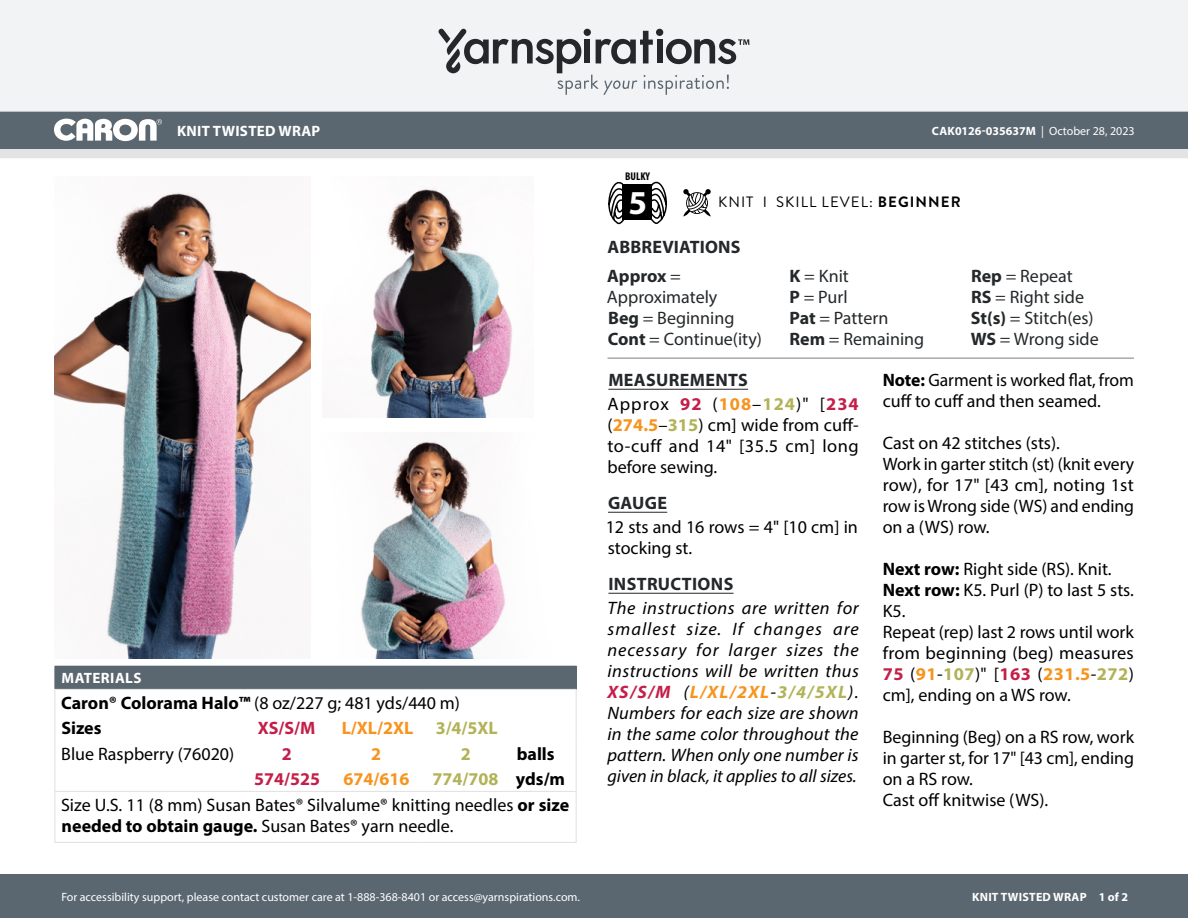
<style>
.page{position:relative;width:1188px;height:918px;background:#fff}
.page>*{position:absolute;margin:0;border:0;box-sizing:border-box;transform-origin:0 0}
.t1{font:700 33.6px "Myriad Pro";color:#fff}
.Body_-__Color_coded_3_sizes{font:18px/21px "Myriad Pro";color:#000;text-align:justify}
.These_Instructions_Are_Written{font:italic 18px/21px "Myriad Pro";color:#000;text-align:justify}
.Abbreviations_-_With_auto_styling{font:18px/21px "Myriad Pro";color:#24282a}
.Materials_-_Needle___Supplies_Info{font:18px/21px "Myriad Pro";color:#000}
.Body_-_HEADERS_-_Underline{font:700 18px "Myriad Pro";letter-spacing:.02em;color:#24282a}
.Materials_-_Brand___Product_Info{font:18px "Myriad Pro";color:#000}
.Body_-_NO_Automatic_styling{font:18px/21px "Myriad Pro";color:#000}
.Material_-__Colors_information{font:18px "Myriad Pro";color:#000}
.Materials_-_Color_and_center_sizes{font:700 18px "Myriad Pro";color:#f7941e}
.Material_-__Colors_information-2{font:700 18px "Myriad Pro";color:#000}
.Materials_-_Color_and_center_sizes-2{font:700 18px "Myriad Pro";color:#b2b258}
.Materials_-_Color_and_center_sizes-3{font:700 18px "Myriad Pro";color:#c31f49}
.Materials_-__Header_in_dark_gray_box{font:700 15px "Myriad Pro";letter-spacing:.02em;color:#fff}
.Type_of_pattern___Skill_Level___XXXXXX{font:15px "Brandon Grotesque";letter-spacing:.07em;color:#000}
.t2{font:12px "Myriad Pro";color:#fff}
.t3{font:700 12px "Myriad Pro";color:#fff}
.t4{font:700 12px "Myriad Pro";letter-spacing:.02em;color:#fff}
.t5{font:700 condensed 11.25px "Myriad Pro";color:#000}
.s1{font-weight:700}
.s2{font-weight:400}
.s3{font-weight:700;color:#c31f49}
.s4{font-weight:700;color:#f7941e}
.s5{font-weight:700;color:#b2b258}
</style>
<div class="page">
<div style="left:0;top:875px;width:1188px;height:43px;background:#5a6670"></div>
<div style="left:0;top:149px;width:1188px;height:9px;background:#e4e3e3"></div>
<div style="left:0;top:111px;width:1188px;height:38px;background:#5a6670"></div>
<div style="left:0;top:0;width:1188px;height:112px;background:#f2f3f4"></div>
<svg style="left:438px;top:29px;width:311px;height:66px"></svg>
<svg style="left:683px;top:189px;width:28px;height:28px"></svg>
<svg style="left:608px;top:181px;width:18px;height:43px"></svg>
<svg style="left:649px;top:181px;width:18px;height:43px"></svg>
<div style="left:622px;top:185px;width:30px;height:35px;background:#000"></div>
<svg style="left:54px;top:119px;width:108px;height:22px"></svg>
<img style="left:370px;top:188px;width:142px;height:229px">
<img style="left:361px;top:440px;width:144px;height:218px">
<div style="left:55px;top:666px;width:521px;height:23px;background:#5a6670"></div>
<hr style="left:510px;top:666px;width:67px;height:1px;background:#5a6670">
<hr style="left:54px;top:689px;width:189px;height:1px;background:#e4e3e3">
<hr style="left:243px;top:689px;width:88px;height:1px;background:#e4e3e3">
<hr style="left:331px;top:689px;width:91px;height:1px;background:#e4e3e3">
<hr style="left:422px;top:689px;width:88px;height:1px;background:#e4e3e3">
<hr style="left:510px;top:689px;width:67px;height:1px;background:#e4e3e3">
<svg style="left:54px;top:667px;width:2px;height:124px"></svg>
<svg style="left:576px;top:667px;width:1px;height:124px"></svg>
<hr style="left:54px;top:792px;width:1px;height:50px;background:#e4e3e3">
<hr style="left:54px;top:791px;width:189px;height:1px;background:#e4e3e3">
<hr style="left:54px;top:842px;width:189px;height:1px;background:#e4e3e3">
<hr style="left:243px;top:842px;width:88px;height:1px;background:#e4e3e3">
<hr style="left:331px;top:842px;width:91px;height:1px;background:#e4e3e3">
<hr style="left:422px;top:842px;width:88px;height:1px;background:#e4e3e3">
<hr style="left:510px;top:842px;width:67px;height:1px;background:#e4e3e3">
<hr style="left:510px;top:791px;width:67px;height:1px;background:#e4e3e3">
<hr style="left:576px;top:792px;width:1px;height:50px;background:#e4e3e3">
<hr style="left:243px;top:791px;width:88px;height:1px;background:#e4e3e3">
<hr style="left:331px;top:791px;width:91px;height:1px;background:#e4e3e3">
<hr style="left:422px;top:791px;width:88px;height:1px;background:#e4e3e3">
<hr style="left:608px;top:389px;width:140px;height:1px;background:#24282a">
<hr style="left:608px;top:512px;width:59px;height:1px;background:#24282a">
<hr style="left:608px;top:593px;width:126px;height:1px;background:#24282a">
<hr style="left:608px;top:358px;width:526px;height:1px;background:#7d7d7d">
<img style="left:54px;top:191px;width:256px;height:467px">
<p class="Materials_-__Header_in_dark_gray_box" style="left:177px;top:121px;width:145px">KNIT TWISTED WRAP</p>
<p class="Materials_-__Header_in_dark_gray_box" style="left:62px;top:669px;width:81px">MATERIALS</p>
<p class="Materials_-_Brand___Product_Info" style="left:61px;top:692px;width:400px"><span class="s1">Caron® Colorama Halo™</span> (8 oz/227 g; 481 yds/440 m)</p>
<p class="Material_-__Colors_information-2" style="left:61px;top:717px;width:42px">Sizes</p>
<p class="Materials_-_Color_and_center_sizes-3" style="left:258px;top:717px;width:59px">XS/S/M</p>
<p class="Materials_-_Color_and_center_sizes" style="left:342px;top:717px;width:73px">L/XL/2XL</p>
<p class="Materials_-_Color_and_center_sizes-2" style="left:436px;top:717px;width:64px">3/4/5XL</p>
<p class="Material_-__Colors_information" style="left:61px;top:743px;width:174px">Blue Raspberry (76020)</p>
<p class="Materials_-_Color_and_center_sizes-3" style="left:282px;top:742px;width:11px">2</p>
<p class="Materials_-_Color_and_center_sizes" style="left:371px;top:742px;width:11px">2</p>
<p class="Materials_-_Color_and_center_sizes-2" style="left:461px;top:742px;width:11px">2</p>
<p class="Material_-__Colors_information-2" style="left:517px;top:742px;width:39px">balls</p>
<p class="Materials_-_Color_and_center_sizes-3" style="left:254px;top:768px;width:67px">574/525</p>
<p class="Materials_-_Color_and_center_sizes" style="left:344px;top:768px;width:67px">674/616</p>
<p class="Materials_-_Color_and_center_sizes-2" style="left:433px;top:768px;width:67px">774/708</p>
<p class="Material_-__Colors_information-2" style="left:516px;top:768px;width:51px">yds/m</p>
<p class="Materials_-_Needle___Supplies_Info" style="left:61px;top:794px;width:510px">Size U.S. 11 (8 mm) Susan Bates® Silvalume® knitting needles <span class="s1">or size needed to obtain gauge.</span> Susan Bates® yarn needle.</p>
<p class="t2" style="left:61px;top:889px;width:520px">For accessibility support, please contact customer care at 1-888-368-8401 or access@yarnspirations.com.</p>
<p class="t5" style="left:625px;top:169px;width:26px">BULKY</p>
<h1 class="t1" style="left:629px;top:180px;width:20px">5</h1>
<p class="t3" style="left:932px;top:123px;width:204px">CAK0126-035637M <span class="s2">| October 28, 2023</span></p>
<p class="Type_of_pattern___Skill_Level___XXXXXX" style="left:718px;top:192px;width:244px">KNIT I SKILL LEVEL: <span class="s1">BEGINNER</span></p>
<p class="Body_-_HEADERS_-_Underline" style="left:608px;top:235px;width:135px">ABBREVIATIONS</p>
<p class="Abbreviations_-_With_auto_styling" style="left:607px;top:265px;width:112px"><span class="s1">Approx</span> =<br>Approximately</p>
<p class="Abbreviations_-_With_auto_styling" style="left:608px;top:307px;width:128px"><span class="s1">Beg</span> = Beginning</p>
<p class="Abbreviations_-_With_auto_styling" style="left:608px;top:328px;width:156px"><span class="s1">Cont</span> = Continue(ity)</p>
<p class="Abbreviations_-_With_auto_styling" style="left:790px;top:265px;width:61px"><span class="s1">K</span> = Knit</p>
<p class="Abbreviations_-_With_auto_styling" style="left:790px;top:286px;width:60px"><span class="s1">P</span> = Purl</p>
<p class="Abbreviations_-_With_auto_styling" style="left:790px;top:307px;width:100px"><span class="s1">Pat</span> = Pattern</p>
<p class="Abbreviations_-_With_auto_styling" style="left:790px;top:328px;width:136px"><span class="s1">Rem</span> = Remaining</p>
<p class="Abbreviations_-_With_auto_styling" style="left:971px;top:265px;width:103px"><span class="s1">Rep</span> = Repeat</p>
<p class="Abbreviations_-_With_auto_styling" style="left:971px;top:286px;width:114px"><span class="s1">RS</span> = Right side</p>
<p class="Abbreviations_-_With_auto_styling" style="left:971px;top:307px;width:124px"><span class="s1">St(s)</span> = Stitch(es)</p>
<p class="Abbreviations_-_With_auto_styling" style="left:971px;top:328px;width:129px"><span class="s1">WS</span> = Wrong side</p>
<p class="Body_-_HEADERS_-_Underline" style="left:608px;top:368px;width:141px">MEASUREMENTS</p>
<p class="Body_-__Color_coded_3_sizes" style="left:608px;top:393px;width:253px">Approx <span class="s3">92</span> (<span class="s4">108</span>–<span class="s5">124</span>)" [<span class="s3">234 </span>(<span class="s4">274.5</span>–<span class="s5">315</span>) cm] wide from cuff&shy;to-cuff and 14" [35.5 cm] long before sewing.</p>
<p class="Body_-_HEADERS_-_Underline" style="left:608px;top:491px;width:61px">GAUGE</p>
<p class="Body_-_NO_Automatic_styling" style="left:606px;top:516px;width:254px">12 sts and 16 rows = 4" [10 cm] in stocking st.</p>
<p class="Body_-_HEADERS_-_Underline" style="left:608px;top:572px;width:126px">INSTRUCTIONS</p>
<p class="These_Instructions_Are_Written" style="left:607px;top:597px;width:253px">The instructions are written for smallest size. If changes are necessary for larger sizes the instructions will be written thus <span class="s3">XS/S/M</span> (<span class="s4">L/XL/2XL</span>-<span class="s5">3/4/5XL</span>).<br>Numbers for each size are shown in the same color throughout the pattern. When only one number is given in black, it applies to all sizes.</p>
<p class="Body_-__Color_coded_3_sizes" style="left:883px;top:369px;width:253px"><span class="s1">Note:</span> Garment is worked flat, from cuff to cuff and then seamed.</p>
<p class="Body_-__Color_coded_3_sizes" style="left:883px;top:432px;width:179px">Cast on 42 stitches (sts).</p>
<p class="Body_-__Color_coded_3_sizes" style="left:883px;top:453px;width:253px">Work in garter stitch (st) (knit every row), for 17" [43 cm], noting 1st row is Wrong side (WS) and ending on a (WS) row.</p>
<p class="Body_-__Color_coded_3_sizes" style="left:883px;top:558px;width:230px"><span class="s1">Next row:</span> Right side (RS). Knit.</p>
<p class="Body_-__Color_coded_3_sizes" style="left:883px;top:579px;width:253px"><span class="s1">Next row:</span> K5. Purl (P) to last 5 sts.<br>K5.</p>
<p class="Body_-__Color_coded_3_sizes" style="left:883px;top:621px;width:253px">Repeat (rep) last 2 rows until work from beginning (beg) measures <span class="s3">75</span> (<span class="s4">91</span>-<span class="s5">107</span>)" [<span class="s3">163</span> (<span class="s4">231.5</span>-<span class="s5">272</span>) cm], ending on a WS row.</p>
<p class="Body_-__Color_coded_3_sizes" style="left:883px;top:726px;width:253px">Beginning (Beg) on a RS row, work in garter st, for 17" [43 cm], ending on a RS row.</p>
<p class="Body_-__Color_coded_3_sizes" style="left:883px;top:789px;width:167px">Cast off knitwise (WS).</p>
<p class="t4" style="left:972px;top:889px;width:157px">KNIT TWISTED WRAP 1 of 2</p>
</div>
